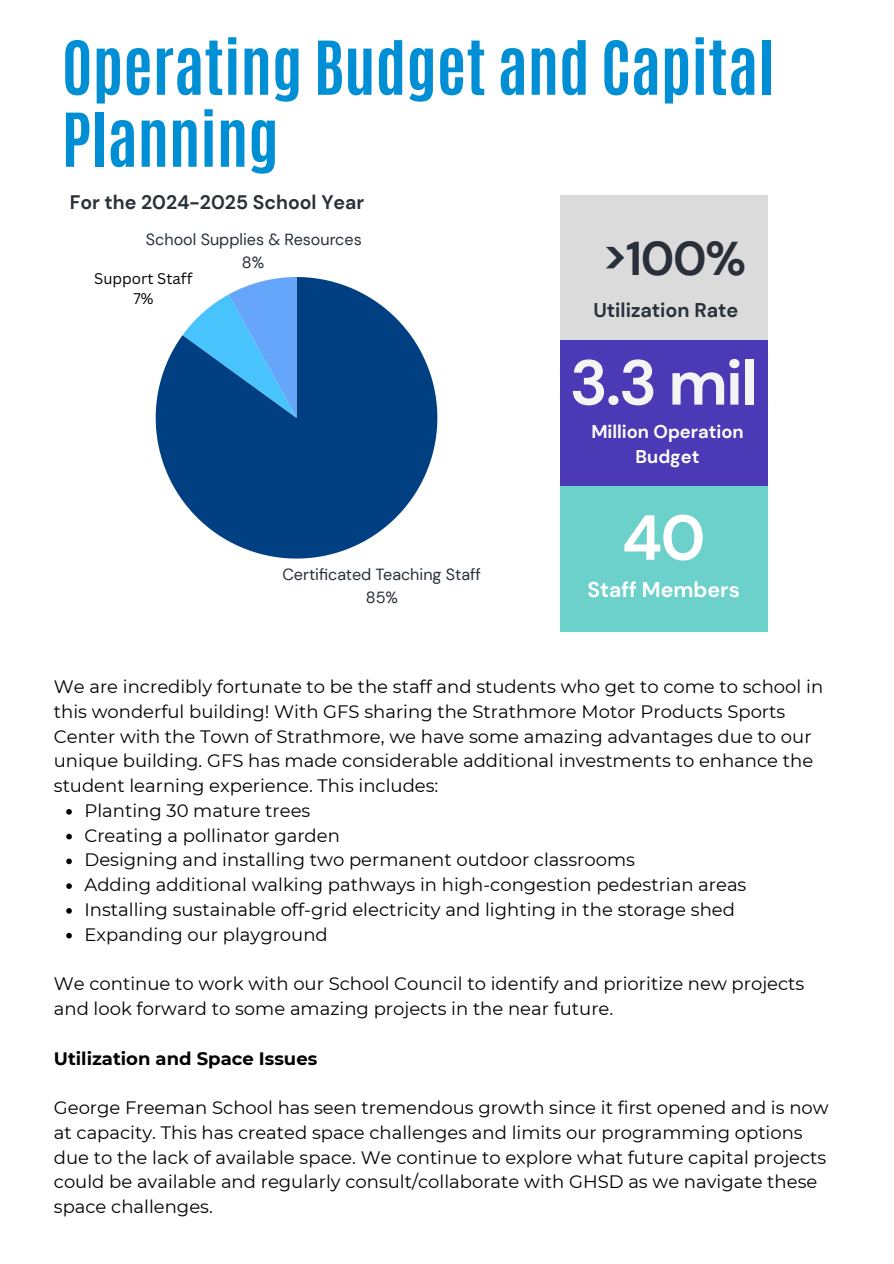
<style>
.page{position:relative;width:894px;height:1264px;background:#fff}
.page>*{position:absolute;margin:0;border:0;box-sizing:border-box;transform-origin:0 0}
.t1{font:700 63.45px "DM Sans";color:#f4f4f4}
.t2{font:700 63.45px "DM Sans";color:#fff}
.t3{font:700 63px/72px "Antonio";color:#008ed4}
.t4{font:700 47.25px "DM Sans";color:#293039}
.t5{font:700 21.3px "DM Sans";color:#fff}
.t6{font:700 19.8px "DM Sans";color:#293039}
.t7{font:700 19.5px "DM Sans";color:#293039}
.t8{font:700 18.3px/24.8px "DM Sans";color:#fff;text-align:center}
.t9{font:18px/24.8px "Montserrat";color:#000}
.t10{font:700 18px "Montserrat";color:#000}
.t11{font:16.2px/23.1px "DM Sans";color:#293039;text-align:center}
.t12{font:15px "Canva Sans";color:#000}
</style>
<div class="page">
<svg style="left:156px;top:277px;width:281px;height:281px;fill:#004082"></svg>
<svg style="left:182px;top:277px;width:114px;height:141px;background:#539ad7"></svg>
<svg style="left:66px;top:809px;width:6px;height:5px"></svg>
<svg style="left:66px;top:833px;width:6px;height:6px"></svg>
<svg style="left:66px;top:858px;width:6px;height:6px"></svg>
<svg style="left:66px;top:883px;width:6px;height:6px"></svg>
<svg style="left:66px;top:908px;width:6px;height:5px"></svg>
<svg style="left:66px;top:932px;width:6px;height:6px"></svg>
<div style="left:560px;top:195px;width:207px;height:145px;background:#dbdbdb"></div>
<div style="left:560px;top:486px;width:207px;height:145px;background:#6cd1cb"></div>
<div style="left:560px;top:340px;width:207px;height:146px;background:#4b39b5"></div>
<p class="t3" style="left:62px;top:32px;width:713px">Operating Budget and Capital<br>Planning</p>
<h3 class="t7" style="left:70px;top:190px;width:296px">For the 2024-2025 School Year</h3>
<p class="t11" style="left:146px;top:227px;width:217px">School Supplies &amp; Resources<br>8%</p>
<p class="t12" style="left:94px;top:267px;width:100px">Support Staff</p>
<p class="t12" style="left:133px;top:288px;width:22px">7%</p>
<p class="t11" style="left:282px;top:563px;width:200px">Certificated Teaching Staff<br>85%</p>
<h3 class="t4" style="left:602px;top:228px;width:145px">&gt;100%</h3>
<p class="t6" style="left:593px;top:297px;width:146px">Utilization Rate</p>
<p class="t1" style="left:569px;top:341px;width:189px">3.3 mil</p>
<h5 class="t8" style="left:591px;top:419px;width:154px">Million Operation<br>Budget</h5>
<p class="t2" style="left:621px;top:497px;width:85px">40</p>
<p class="t5" style="left:587px;top:576px;width:154px">Staff Members</p>
<p class="t9" style="left:54px;top:674px;width:770px">We are incredibly fortunate to be the staff and students who get to come to school in this wonderful building! With GFS sharing the Strathmore Motor Products Sports Center with the Town of Strathmore, we have some amazing advantages due to our unique building. GFS has made considerable additional investments to enhance the student learning experience. This includes:</p>
<p class="t9" style="left:84px;top:798px;width:227px">Planting 30 mature trees</p>
<p class="t9" style="left:84px;top:822px;width:257px">Creating a pollinator garden</p>
<p class="t9" style="left:84px;top:847px;width:551px">Designing and installing two permanent outdoor classrooms</p>
<h2 class="t9" style="left:84px;top:872px;width:663px">Adding additional walking pathways in high-congestion pedestrian areas</h2>
<h3 class="t9" style="left:84px;top:897px;width:651px">Installing sustainable off-grid electricity and lighting in the storage shed</h3>
<p class="t9" style="left:84px;top:921px;width:245px">Expanding our playground</p>
<h1 class="t9" style="left:54px;top:971px;width:751px">We continue to work with our School Council to identify and prioritize new projects and look forward to some amazing projects in the near future.</h1>
<h4 class="t10" style="left:54px;top:1047px;width:265px">Utilization and Space Issues</h4>
<p class="t9" style="left:54px;top:1095px;width:776px">George Freeman School has seen tremendous growth since it first opened and is now at capacity. This has created space challenges and limits our programming options due to the lack of available space. We continue to explore what future capital projects could be available and regularly consult/collaborate with GHSD as we navigate these space challenges.</p>
</div>
